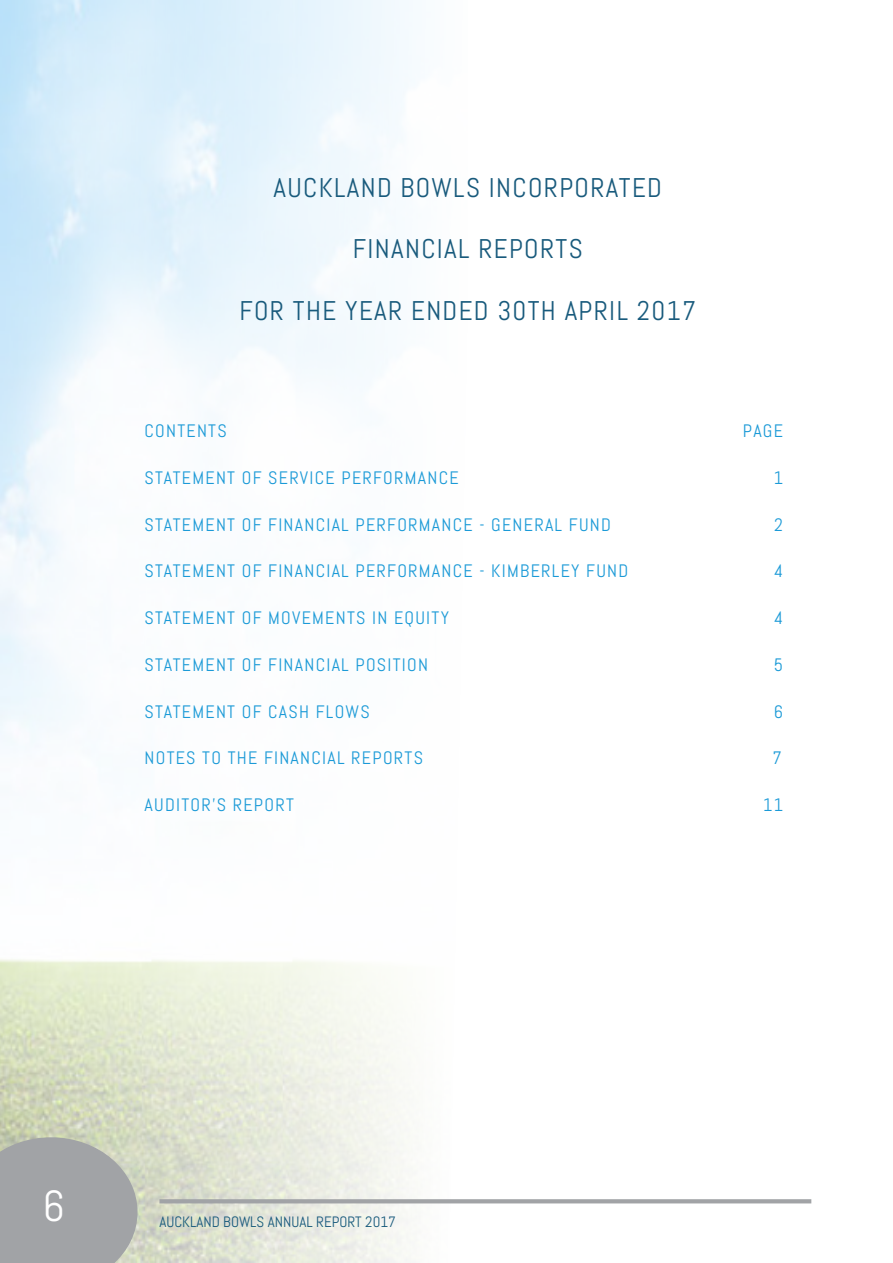
<style>
.page{position:relative;width:893px;height:1263px;background:#fff}
.page>*{position:absolute;margin:0;border:0;box-sizing:border-box;transform-origin:0 0}
.t1{font:43.5px "Abel";color:#fff}
.Heading{font:27px "Abel";letter-spacing:.05em;color:#185a7c}
.Sub_Heading{font:18px "Abel";letter-spacing:.07em;color:#1b9ad7}
.t2{font:15px "Abel";color:#185a7c}
</style>
<div class="page">
<svg style="left:0;top:1137px;width:138px;height:126px"></svg>
<svg style="left:159px;top:1199px;width:652px;height:4px;fill:#a1a3a6"></svg>
<p class="Heading" style="left:274px;top:170px;width:390px">AUCKLAND BOWLS INCORPORATED</p>
<p class="Heading" style="left:353px;top:232px;width:231px">FINANCIAL REPORTS</p>
<p class="Heading" style="left:239px;top:293px;width:458px">FOR THE YEAR ENDED 30TH APRIL 2017</p>
<p class="Sub_Heading" style="left:145px;top:419px;width:84px">CONTENTS</p>
<p class="Sub_Heading" style="left:743px;top:419px;width:42px">PAGE</p>
<p class="Sub_Heading" style="left:145px;top:466px;width:316px">STATEMENT OF SERVICE PERFORMANCE</p>
<p class="Sub_Heading" style="left:774px;top:466px;width:11px">1</p>
<p class="Sub_Heading" style="left:145px;top:513px;width:468px">STATEMENT OF FINANCIAL PERFORMANCE - GENERAL FUND</p>
<p class="Sub_Heading" style="left:774px;top:513px;width:10px">2</p>
<p class="Sub_Heading" style="left:145px;top:560px;width:485px">STATEMENT OF FINANCIAL PERFORMANCE - KIMBERLEY FUND</p>
<p class="Sub_Heading" style="left:774px;top:560px;width:11px">4</p>
<p class="Sub_Heading" style="left:145px;top:606px;width:306px">STATEMENT OF MOVEMENTS IN EQUITY</p>
<p class="Sub_Heading" style="left:774px;top:606px;width:11px">4</p>
<p class="Sub_Heading" style="left:145px;top:653px;width:285px">STATEMENT OF FINANCIAL POSITION</p>
<p class="Sub_Heading" style="left:774px;top:653px;width:11px">5</p>
<p class="Sub_Heading" style="left:145px;top:700px;width:227px">STATEMENT OF CASH FLOWS</p>
<p class="Sub_Heading" style="left:774px;top:700px;width:11px">6</p>
<p class="Sub_Heading" style="left:145px;top:747px;width:280px">NOTES TO THE FINANCIAL REPORTS</p>
<p class="Sub_Heading" style="left:773px;top:747px;width:11px">7</p>
<p class="Sub_Heading" style="left:145px;top:793px;width:151px">AUDITOR’S REPORT</p>
<p class="Sub_Heading" style="left:763px;top:793px;width:21px">11</p>
<h1 class="t1" style="left:43px;top:1179px;width:24px">6</h1>
<p class="t2" style="left:159px;top:1212px;width:238px">AUCKLAND BOWLS ANNUAL REPORT 2017</p>
</div>
